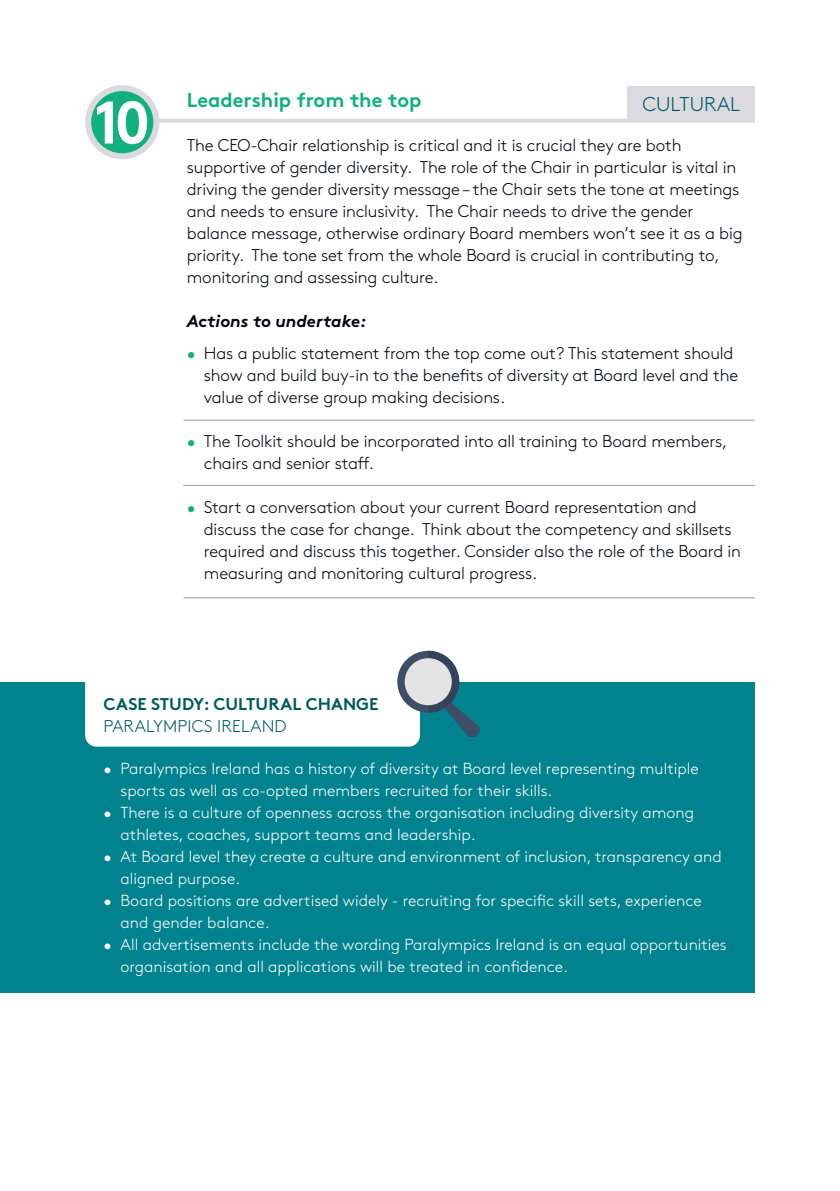
<style>
.page{position:relative;width:840px;height:1191px;background:#fff}
.page>*{position:absolute;margin:0;border:0;box-sizing:border-box;transform-origin:0 0}
.t1{font:700 60px "Brown Std";color:#fff}
.t2{font:700 20px "Brown Std";color:#12b07d}
.t3{font:300 20px "Brown Std";color:#005b60}
.t4{font:300 17px/22px "Brown Std";letter-spacing:-.01em;color:#00030f}
.t5{font:700 17px "Brown Std";color:#005b60}
.t6{font:italic 700 17px "Brown Std";color:#00030f}
.t7{font:300 17px "Brown Std";letter-spacing:.01em;color:#005b60}
.t8{font:300 16px/22px "Brown Std";color:#fff}
.s1{color:#12b07d}
</style>
<div class="page">
<div style="left:0;top:682px;width:754px;height:310px;background:#00838f"></div>
<div style="left:85px;top:669px;width:335px;height:77px;background:#fff;border-radius:11px"></div>
<hr style="left:183px;top:420px;width:571px;height:1px;background:#9798a4">
<hr style="left:183px;top:485px;width:571px;height:1px;background:#9798a4">
<hr style="left:183px;top:597px;width:571px;height:1px;background:#9798a4">
<hr style="left:145px;top:119px;width:609px;height:4px;background:#dadadf">
<svg style="left:85px;top:85px;width:84px;height:74px"></svg>
<div style="left:626px;top:86px;width:128px;height:34px;background:#dadadf"></div>
<svg style="left:397px;top:651px;width:83px;height:87px"></svg>
<p class="t2" style="left:187px;top:88px;width:236px">Leadership from the top</p>
<p class="t4" style="left:187px;top:135px;width:557px">The CEO-Chair relationship is critical and it is crucial they are both supportive of gender diversity. The role of the Chair in particular is vital in driving the gender diversity message – the Chair sets the tone at meetings and needs to ensure inclusivity. The Chair needs to drive the gender balance message, otherwise ordinary Board members won’t see it as a big priority. The tone set from the whole Board is crucial in contributing to, monitoring and assessing culture.</p>
<p class="t6" style="left:187px;top:311px;width:181px">Actions to undertake:</p>
<p class="t4" style="left:204px;top:343px;width:535px;text-indent:-17px"><span class="s1">•</span> Has a public statement from the top come out? This statement should show and build buy-in to the benefits of diversity at Board level and the value of diverse group making decisions.</p>
<p class="t4" style="left:204px;top:431px;width:524px;text-indent:-17px"><span class="s1">•</span> The Toolkit should be incorporated into all training to Board members, chairs and senior staff.</p>
<p class="t4" style="left:204px;top:497px;width:538px;text-indent:-17px"><span class="s1">•</span> Start a conversation about your current Board representation and discuss the case for change. Think about the competency and skillsets required and discuss this together. Consider also the role of the Board in measuring and monitoring cultural progress.</p>
<h1 class="t1" style="left:94px;top:86px;width:58px">10</h1>
<p class="t3" style="left:642px;top:92px;width:99px">CULTURAL</p>
<p class="t5" style="left:103px;top:694px;width:276px">CASE STUDY: CULTURAL CHANGE</p>
<p class="t7" style="left:104px;top:717px;width:184px">PARALYMPICS IRELAND</p>
<p class="t8" style="left:120px;top:758px;width:579px;text-indent:-17px">• Paralympics Ireland has a history of diversity at Board level representing multiple sports as well as co-opted members recruited for their skills.</p>
<p class="t8" style="left:120px;top:802px;width:574px;text-indent:-17px">• There is a culture of openness across the organisation including diversity among athletes, coaches, support teams and leadership.</p>
<p class="t8" style="left:120px;top:846px;width:602px;text-indent:-17px">• At Board level they create a culture and environment of inclusion, transparency and aligned purpose.</p>
<p class="t8" style="left:120px;top:890px;width:582px;text-indent:-17px">• Board positions are advertised widely - recruiting for specific skill sets, experience and gender balance.</p>
<p class="t8" style="left:120px;top:934px;width:607px;text-indent:-17px">• All advertisements include the wording Paralympics Ireland is an equal opportunities organisation and all applications will be treated in confidence.</p>
</div>
